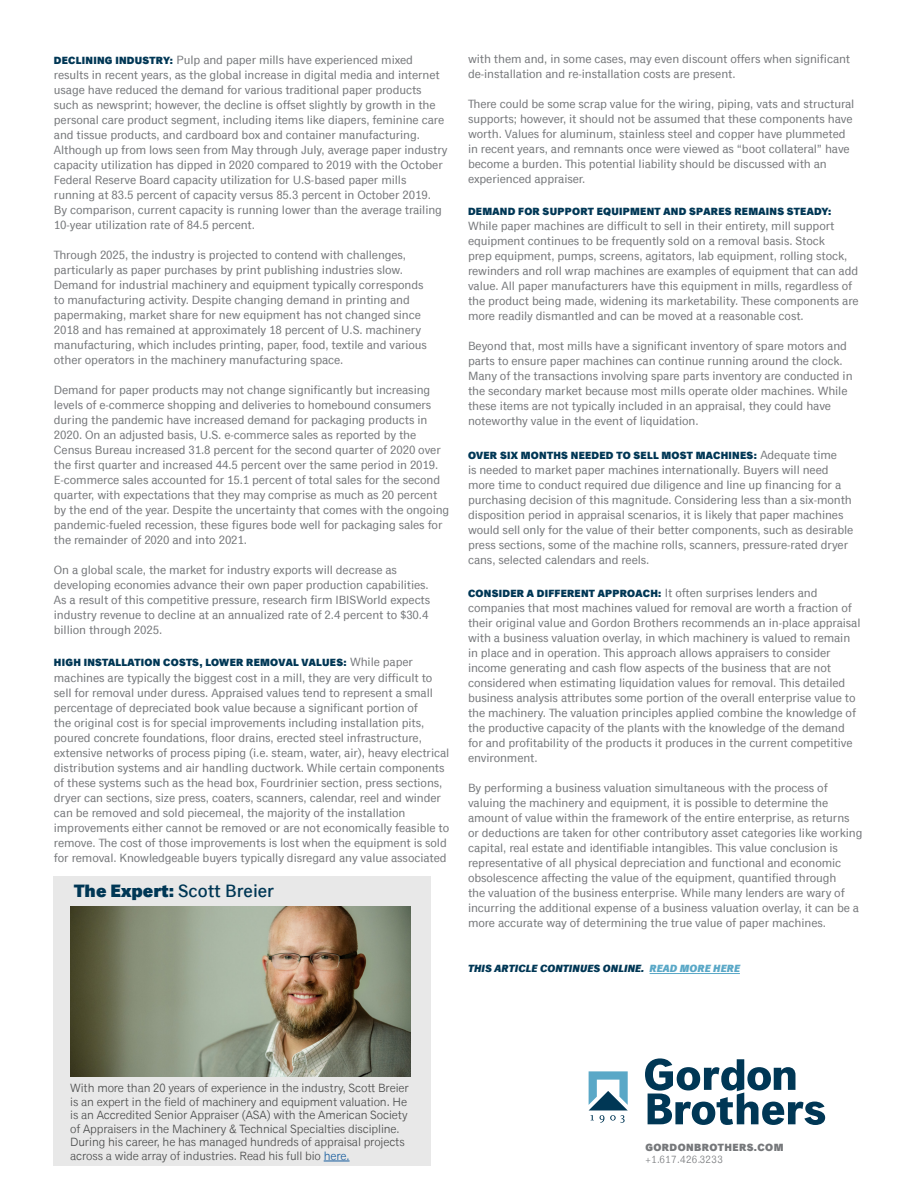
<style>
.page{position:relative;width:918px;height:1188px;background:#fff}
.page>*{position:absolute;margin:0;border:0;box-sizing:border-box;transform-origin:0 0}
.trend_bullets{font:500 18px "Classic Grotesque Pro";color:#003755}
.body{font:12px/15px "Classic Grotesque Pro";letter-spacing:-.01em;color:#76787b}
.trend_bullets-2{font:12px/13.5px "Classic Grotesque Pro";letter-spacing:-.01em;color:#4a4b4b}
.body-2{font:800 10.5px "Classic Grotesque Pro";letter-spacing:.025em;color:#003755}
.body-3{font:italic 800 10.5px "Classic Grotesque Pro";letter-spacing:.025em;color:#003755}
.t1{font:800 10.5px "Classic Grotesque Pro";letter-spacing:.04em;color:#76787b}
.t2{font:10.5px "Classic Grotesque Pro";letter-spacing:.04em;color:#76787b}
.s1{font-weight:800;font-size:10.5px;color:#003755}
.s2{font-weight:400;font-size:12px;color:#76787b}
.s3{font-weight:800}
.s4{color:#5aa8c7}
.s5{color:#175d9e}
</style>
<div class="page">
<hr style="left:650px;top:973px;width:90px;height:1px;background:#5aa8c7">
<div style="left:54px;top:876px;width:377px;height:290px;background:#e8e8e8"></div>
<img style="left:70px;top:906px;width:340px;height:170px">
<svg style="left:324px;top:1161px;width:26px;height:1px"></svg>
<svg style="left:645px;top:1058px;width:180px;height:67px"></svg>
<svg style="left:589px;top:1071px;width:39px;height:52px"></svg>
<p class="body" style="left:54px;top:52px;width:395px"><span class="s1">DECLINING INDUSTRY:</span> Pulp and paper mills have experienced mixed results in recent years, as the global increase in digital media and internet usage have reduced the demand for various traditional paper products such as newsprint; however, the decline is offset slightly by growth in the personal care product segment, including items like diapers, feminine care and tissue products, and cardboard box and container manufacturing.<br>Although up from lows seen from May through July, average paper industry capacity utilization has dipped in 2020 compared to 2019 with the October Federal Reserve Board capacity utilization for U.S-based paper mills running at 83.5 percent of capacity versus 85.3 percent in October 2019.<br>By comparison, current capacity is running lower than the average trailing 10-year utilization rate of 84.5 percent.</p>
<p class="body" style="left:54px;top:247px;width:375px">Through 2025, the industry is projected to contend with challenges, particularly as paper purchases by print publishing industries slow.<br>Demand for industrial machinery and equipment typically corresponds to manufacturing activity. Despite changing demand in printing and papermaking, market share for new equipment has not changed since 2018 and has remained at approximately 18 percent of U.S. machinery manufacturing, which includes printing, paper, food, textile and various other operators in the machinery manufacturing space.</p>
<p class="body" style="left:54px;top:382px;width:397px">Demand for paper products may not change significantly but increasing levels of e-commerce shopping and deliveries to homebound consumers during the pandemic have increased demand for packaging products in 2020. On an adjusted basis, U.S. e-commerce sales as reported by the Census Bureau increased 31.8 percent for the second quarter of 2020 over the first quarter and increased 44.5 percent over the same period in 2019.<br>E-commerce sales accounted for 15.1 percent of total sales for the second quarter, with expectations that they may comprise as much as 20 percent by the end of the year. Despite the uncertainty that comes with the ongoing pandemic-fueled recession, these figures bode well for packaging sales for the remainder of 2020 and into 2021.</p>
<p class="body" style="left:54px;top:562px;width:378px">On a global scale, the market for industry exports will decrease as developing economies advance their own paper production capabilities.<br>As a result of this competitive pressure, research firm IBISWorld expects industry revenue to decline at an annualized rate of 2.4 percent to $30.4 billion through 2025.</p>
<p class="body-2" style="left:54px;top:655px;width:361px">HIGH INSTALLATION COSTS, LOWER REMOVAL VALUES: <span class="s2">While paper</span></p>
<p class="body" style="left:54px;top:671px;width:397px">machines are typically the biggest cost in a mill, they are very difficult to sell for removal under duress. Appraised values tend to represent a small percentage of depreciated book value because a significant portion of<br>the original cost is for special improvements including installation pits, poured concrete foundations, floor drains, erected steel infrastructure, extensive networks of process piping (i.e. steam, water, air), heavy electrical distribution systems and air handling ductwork. While certain components of these systems such as the head box, Fourdrinier section, press sections, dryer can sections, size press, coaters, scanners, calendar, reel and winder can be removed and sold piecemeal, the majority of the installation improvements either cannot be removed or are not economically feasible to remove. The cost of those improvements is lost when the equipment is sold for removal. Knowledgeable buyers typically disregard any value associated</p>
<p class="trend_bullets" style="left:74px;top:879px;width:202px"><span class="s3">The Expert:</span> Scott Breier</p>
<p class="body" style="left:468px;top:52px;width:384px">with them and, in some cases, may even discount offers when significant de-installation and re-installation costs are present.</p>
<p class="body" style="left:468px;top:97px;width:388px">There could be some scrap value for the wiring, piping, vats and structural supports; however, it should not be assumed that these components have worth. Values for aluminum, stainless steel and copper have plummeted in recent years, and remnants once were viewed as “boot collateral” have become a burden. This potential liability should be discussed with an experienced appraiser.</p>
<p class="body-2" style="left:468px;top:205px;width:365px">DEMAND FOR SUPPORT EQUIPMENT AND SPARES REMAINS STEADY:</p>
<p class="body" style="left:468px;top:218px;width:392px">While paper machines are difficult to sell in their entirety, mill support equipment continues to be frequently sold on a removal basis. Stock<br>prep equipment, pumps, screens, agitators, lab equipment, rolling stock, rewinders and roll wrap machines are examples of equipment that can add value. All paper manufacturers have this equipment in mills, regardless of the product being made, widening its marketability. These components are more readily dismantled and can be moved at a reasonable cost.</p>
<p class="body" style="left:468px;top:338px;width:386px">Beyond that, most mills have a significant inventory of spare motors and parts to ensure paper machines can continue running around the clock.<br>Many of the transactions involving spare parts inventory are conducted in the secondary market because most mills operate older machines. While these items are not typically included in an appraisal, they could have noteworthy value in the event of liquidation.</p>
<p class="body-2" style="left:468px;top:448px;width:370px">OVER SIX MONTHS NEEDED TO SELL MOST MACHINES: <span class="s2">Adequate time</span></p>
<p class="body" style="left:468px;top:462px;width:387px">is needed to market paper machines internationally. Buyers will need more time to conduct required due diligence and line up financing for a purchasing decision of this magnitude. Considering less than a six-month disposition period in appraisal scenarios, it is likely that paper machines would sell only for the value of their better components, such as desirable press sections, some of the machine rolls, scanners, pressure-rated dryer cans, selected calendars and reels.</p>
<p class="body-2" style="left:468px;top:587px;width:351px">CONSIDER A DIFFERENT APPROACH: <span class="s2">It often surprises lenders and</span></p>
<p class="body" style="left:468px;top:601px;width:394px">companies that most machines valued for removal are worth a fraction of their original value and Gordon Brothers recommends an in-place appraisal with a business valuation overlay, in which machinery is valued to remain in place and in operation. This approach allows appraisers to consider income generating and cash flow aspects of the business that are not considered when estimating liquidation values for removal. This detailed business analysis attributes some portion of the overall enterprise value to the machinery. The valuation principles applied combine the knowledge of the productive capacity of the plants with the knowledge of the demand for and profitability of the products it produces in the current competitive environment.</p>
<p class="body" style="left:468px;top:781px;width:396px">By performing a business valuation simultaneous with the process of valuing the machinery and equipment, it is possible to determine the amount of value within the framework of the entire enterprise, as returns or deductions are taken for other contributory asset categories like working capital, real estate and identifiable intangibles. This value conclusion is representative of all physical depreciation and functional and economic obsolescence affecting the value of the equipment, quantified through<br>the valuation of the business enterprise. While many lenders are wary of incurring the additional expense of a business valuation overlay, it can be a more accurate way of determining the true value of paper machines.</p>
<p class="body-3" style="left:468px;top:962px;width:273px">THIS ARTICLE CONTINUES ONLINE. <span class="s4">READ MORE HERE</span></p>
<p class="trend_bullets-2" style="left:70px;top:1082px;width:340px">With more than 20 years of experience in the industry, Scott Breier is an expert in the field of machinery and equipment valuation. He is an Accredited Senior Appraiser (ASA) with the American Society of Appraisers in the Machinery &amp; Technical Specialties discipline.<br>During his career, he has managed hundreds of appraisal projects across a wide array of industries. Read his full bio <span class="s5">here.</span></p>
<p class="t1" style="left:645px;top:1141px;width:140px">GORDONBROTHERS.COM</p>
<p class="t2" style="left:645px;top:1153px;width:79px">+1.617.426.3233</p>
</div>
